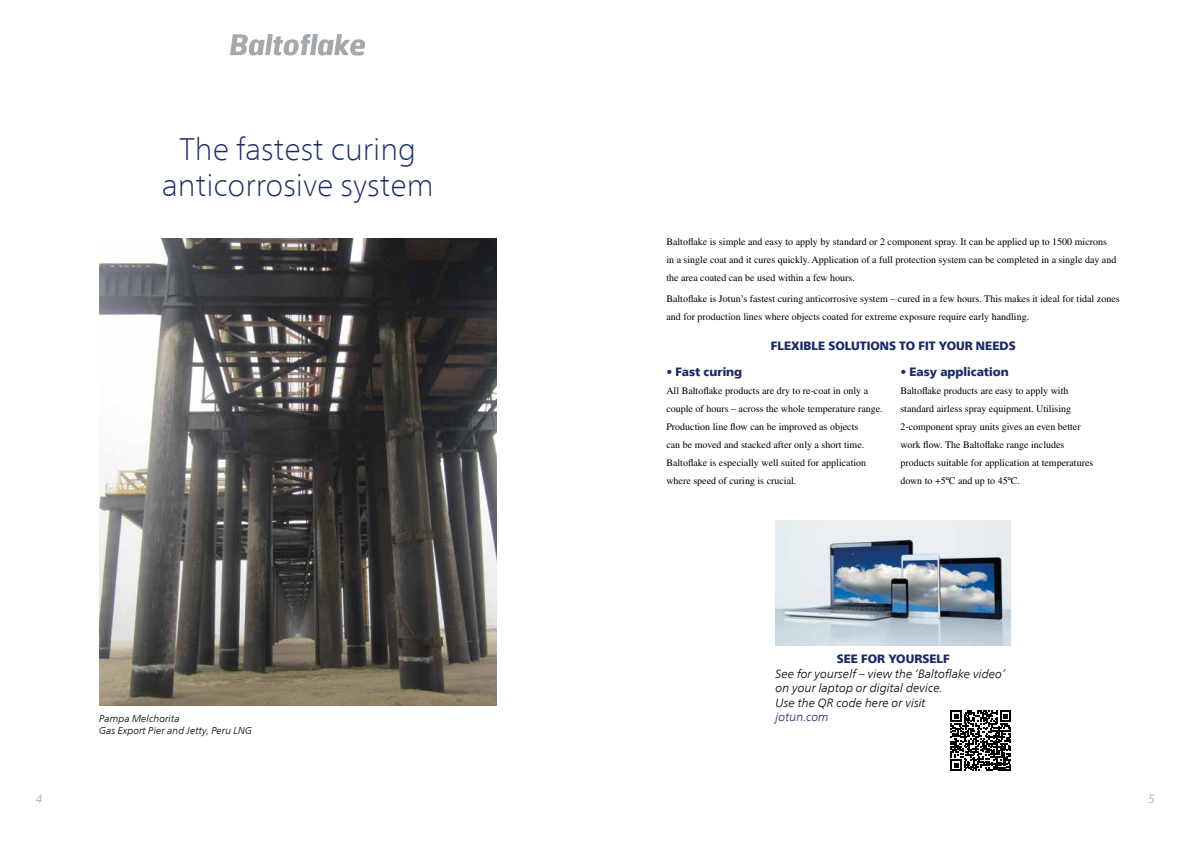
<style>
.page{position:relative;width:1191px;height:842px;background:#fff}
.page>*{position:absolute;margin:0;border:0;box-sizing:border-box;transform-origin:0 0}
.t1{font:100 31px/36px "Frutiger Neue LT Com";color:#1a2b68;text-align:center}
.t2{font:italic 300 12px/14.4px "Frutiger Neue LT Com";color:#000}
.t3{font:900 12px "Frutiger Neue LT Com";color:#1a2b68}
.t4{font:italic 300 12px "Frutiger Neue LT Com";color:#1a2b68}
.t5{font:italic 300 12px "Frutiger Neue LT Com";color:#a4a9ad}
.t6{font:10px/18px "Times LT Std";color:#000}
.t7{font:italic 300 10px/12px "Frutiger Neue LT Com";color:#000}
</style>
<div class="page">
<img style="left:99px;top:238px;width:397px;height:468px">
<img style="left:775px;top:520px;width:236px;height:126px">
<svg style="left:950px;top:710px;width:61px;height:61px"></svg>
<svg style="left:230px;top:34px;width:135px;height:22px"></svg>
<h1 class="t1" style="left:162px;top:131px;width:273px">The fastest curing anticorrosive system</h1>
<p class="t7" style="left:99px;top:712px;width:154px">Pampa Melchorita<br>Gas Export Pier and Jetty, Peru LNG</p>
<p class="t6" style="left:666px;top:233px;width:451px">Baltoflake is simple and easy to apply by standard or 2 component spray. It can be applied up to 1500 microns in a single coat and it cures quickly. Application of a full protection system can be completed in a single day and the area coated can be used within a few hours.</p>
<p class="t6" style="left:666px;top:289px;width:455px">Baltoflake is Jotun’s fastest curing anticorrosive system – cured in a few hours. This makes it ideal for tidal zones and for production lines where objects coated for extreme exposure require early handling.</p>
<p class="t3" style="left:771px;top:339px;width:246px">FLEXIBLE SOLUTIONS TO FIT YOUR NEEDS</p>
<p class="t3" style="left:900px;top:365px;width:110px">• Easy application</p>
<p class="t6" style="left:900px;top:382px;width:195px">Baltoflake products are easy to apply with standard airless spray equipment. Utilising 2-component spray units gives an even better work flow. The Baltoflake range includes products suitable for application at temperatures down to +5ºC and up to 45ºC.</p>
<p class="t3" style="left:666px;top:365px;width:77px">• Fast curing</p>
<p class="t6" style="left:666px;top:382px;width:218px">All Baltoflake products are dry to re-coat in only a couple of hours – across the whole temperature range.<br>Production line flow can be improved as objects<br>can be moved and stacked after only a short time.<br>Baltoflake is especially well suited for application where speed of curing is crucial.</p>
<p class="t3" style="left:836px;top:652px;width:115px">SEE FOR YOURSELF</p>
<p class="t2" style="left:775px;top:666px;width:231px">See for yourself – view the ‘Baltoflake video’ on your laptop or digital device.<br>Use the QR code here or visit</p>
<p class="t4" style="left:775px;top:710px;width:55px">jotun.com</p>
<p class="t5" style="left:36px;top:792px;width:8px">4</p>
<p class="t5" style="left:1148px;top:792px;width:8px">5</p>
</div>
